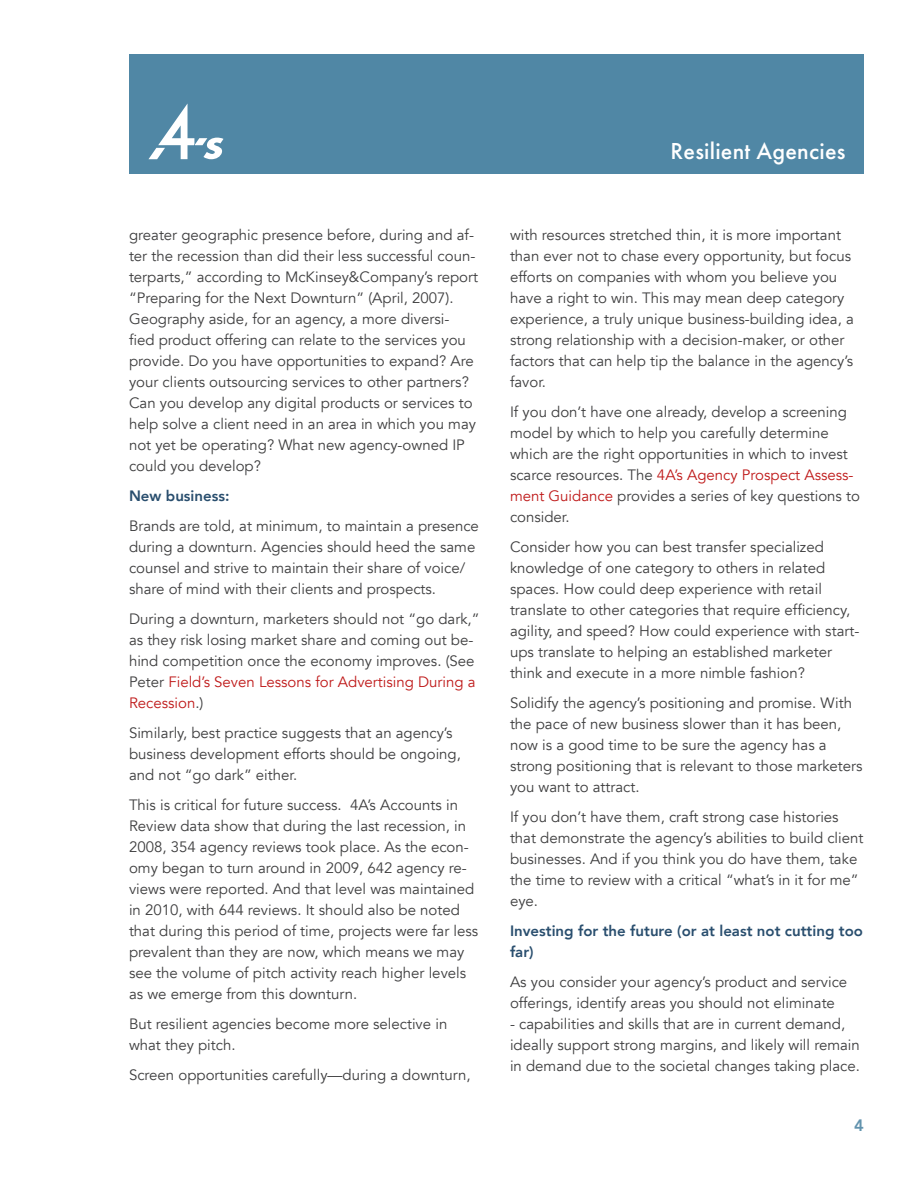
<style>
.page{position:relative;width:918px;height:1188px;background:#fff}
.page>*{position:absolute;margin:0;border:0;box-sizing:border-box;transform-origin:0 0}
.t1{font:500 24px "Futura PT";letter-spacing:.01em;color:#fff}
.t2{font:800 16.5px "Avenir";color:#6293ae}
.body{font:15px/21px "Avenir";color:#3e3e3f}
.body-2{font:800 15px/21px "Avenir";color:#294e6e}
.s1{color:#bf1a1a}
</style>
<div class="page">
<div style="left:129px;top:54px;width:735px;height:120px;background:#5087a5"></div>
<svg style="left:148px;top:104px;width:76px;height:55px"></svg>
<p class="body" style="left:129px;top:225px;width:351px">greater geographic presence before, during and af&shy;ter the recession than did their less successful coun&shy;terparts,” according to McKinsey&amp;Company’s report “Preparing for the Next Downturn” (April, 2007).<br>Geography aside, for an agency, a more diversi&shy;fied product offering can relate to the services you provide. Do you have opportunities to expand? Are your clients outsourcing services to other partners?<br>Can you develop any digital products or services to help solve a client need in an area in which you may not yet be operating? What new agency-owned IP could you develop?</p>
<p class="body-2" style="left:129px;top:485px;width:102px">New business:</p>
<p class="body" style="left:129px;top:516px;width:351px">Brands are told, at minimum, to maintain a presence during a downturn. Agencies should heed the same counsel and strive to maintain their share of voice/ share of mind with their clients and prospects.</p>
<p class="body" style="left:129px;top:609px;width:352px">During a downturn, marketers should not “go dark,” as they risk losing market share and coming out be&shy;hind competition once the economy improves. (See Peter <span class="s1">Field’s Seven Lessons for Advertising During a Recession</span>.)</p>
<p class="body" style="left:129px;top:723px;width:333px">Similarly, best practice suggests that an agency’s business development efforts should be ongoing, and not “go dark” either.</p>
<p class="body" style="left:129px;top:795px;width:351px">This is critical for future success. 4A’s Accounts in Review data show that during the last recession, in 2008, 354 agency reviews took place. As the econ&shy;omy began to turn around in 2009, 642 agency re&shy;views were reported. And that level was maintained in 2010, with 644 reviews. It should also be noted that during this period of time, projects were far less prevalent than they are now, which means we may see the volume of pitch activity reach higher levels as we emerge from this downturn.</p>
<p class="body" style="left:129px;top:1014px;width:320px">But resilient agencies become more selective in what they pitch.</p>
<p class="body" style="left:129px;top:1065px;width:343px">Screen opportunities carefully—during a downturn,</p>
<h1 class="t1" style="left:670px;top:137px;width:176px">Resilient Agencies</h1>
<p class="body" style="left:510px;top:225px;width:345px">with resources stretched thin, it is more important than ever not to chase every opportunity, but focus efforts on companies with whom you believe you have a right to win. This may mean deep category experience, a truly unique business-building idea, a strong relationship with a decision-maker, or other factors that can help tip the balance in the agency’s favor.</p>
<p class="body" style="left:510px;top:402px;width:352px">If you don’t have one already, develop a screening model by which to help you carefully determine which are the right opportunities in which to invest scarce resources. The <span class="s1">4A’s Agency Prospect Assess&shy;ment Guidance</span> provides a series of key questions to consider.</p>
<p class="body" style="left:510px;top:537px;width:351px">Consider how you can best transfer specialized knowledge of one category to others in related spaces. How could deep experience with retail translate to other categories that require efficiency, agility, and speed? How could experience with start&shy;ups translate to helping an established marketer think and execute in a more nimble fashion?</p>
<p class="body" style="left:510px;top:693px;width:354px">Solidify the agency’s positioning and promise. With the pace of new business slower than it has been, now is a good time to be sure the agency has a strong positioning that is relevant to those marketers you want to attract.</p>
<p class="body" style="left:510px;top:807px;width:355px">If you don’t have them, craft strong case histories that demonstrate the agency’s abilities to build client businesses. And if you think you do have them, take the time to review with a critical “what’s in it for me” eye.</p>
<p class="body-2" style="left:510px;top:920px;width:355px">Investing for the future (or at least not cutting too far)</p>
<p class="body" style="left:510px;top:972px;width:339px">As you consider your agency’s product and service offerings, identify areas you should not eliminate</p>
<p class="body" style="left:510px;top:1014px;width:352px">- capabilities and skills that are in current demand, ideally support strong margins, and likely will remain in demand due to the societal changes taking place.</p>
<p class="t2" style="left:854px;top:1112px;width:11px">4</p>
</div>
